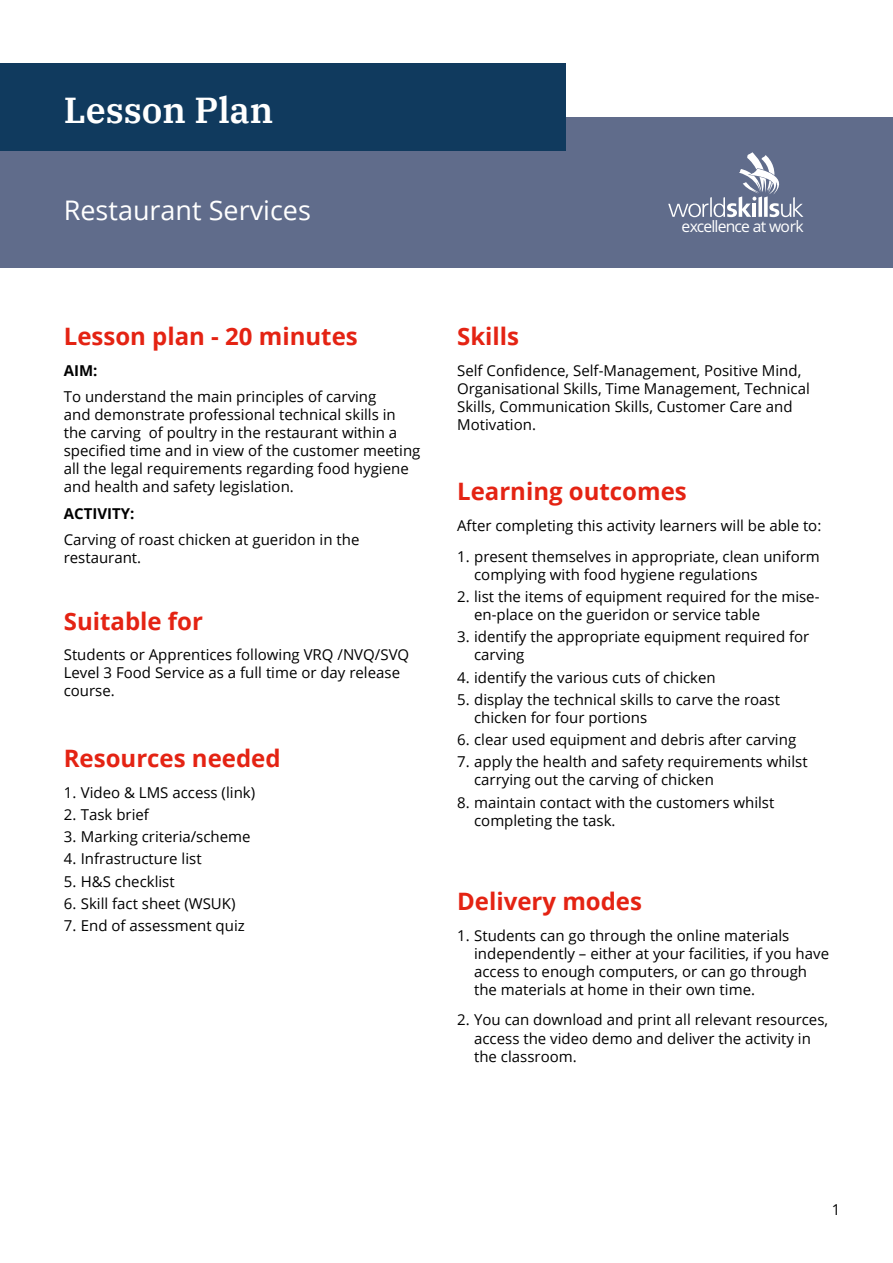
<style>
.page{position:relative;width:893px;height:1263px;background:#fff}
.page>*{position:absolute;margin:0;border:0;box-sizing:border-box;transform-origin:0 0}
.t1{font:600 36px "IBM Plex Serif";color:#fff}
.t2{font:27px "Open Sans";color:#fff}
.t3{font:700 24px "Open Sans";color:#e42313}
.t4{font:15.75px "Open Sans";letter-spacing:-.055em;color:#fff}
.t5{font:15px/18px "Open Sans";color:#000}
.t6{font:700 15px "Open Sans";color:#000}
</style>
<div class="page">
<div style="left:0;top:117px;width:893px;height:151px;background:#606c8b"></div>
<div style="left:0;top:64px;width:566px;height:87px;background:#103a5e"></div>
<svg style="left:668px;top:152px;width:135px;height:65px"></svg>
<h1 class="t1" style="left:64px;top:82px;width:211px">Lesson Plan</h1>
<h2 class="t2" style="left:64px;top:191px;width:249px">Restaurant Services</h2>
<p class="t4" style="left:681px;top:216px;width:124px">excellence at work</p>
<h3 class="t3" style="left:64px;top:319px;width:296px">Lesson plan - 20 minutes</h3>
<p class="t6" style="left:64px;top:360px;width:35px">AIM:</p>
<p class="t5" style="left:64px;top:387px;width:358px">To understand the main principles of carving<br>and demonstrate professional technical skills in the carving of poultry in the restaurant within a specified time and in view of the customer meeting all the legal requirements regarding food hygiene and health and safety legislation.</p>
<p class="t6" style="left:64px;top:503px;width:72px">ACTIVITY:</p>
<p class="t5" style="left:64px;top:530px;width:297px">Carving of roast chicken at gueridon in the restaurant.</p>
<h3 class="t3" style="left:64px;top:604px;width:141px">Suitable for</h3>
<p class="t5" style="left:64px;top:646px;width:347px">Students or Apprentices following VRQ /NVQ/SVQ<br>Level 3 Food Service as a full time or day release course.</p>
<h3 class="t3" style="left:64px;top:741px;width:218px">Resources needed</h3>
<p class="t5" style="left:64px;top:783px;width:193px">1. Video &amp; LMS access (link)</p>
<p class="t5" style="left:64px;top:805px;width:87px">2. Task brief</p>
<p class="t5" style="left:64px;top:827px;width:188px">3. Marking criteria/scheme</p>
<p class="t5" style="left:64px;top:850px;width:139px">4. Infrastructure list</p>
<p class="t5" style="left:64px;top:872px;width:112px">5. H&amp;S checklist</p>
<p class="t5" style="left:64px;top:894px;width:173px">6. Skill fact sheet (WSUK)</p>
<p class="t5" style="left:64px;top:916px;width:183px">7. End of assessment quiz</p>
<h3 class="t3" style="left:457px;top:319px;width:63px">Skills</h3>
<p class="t5" style="left:457px;top:361px;width:354px">Self Confidence, Self-Management, Positive Mind, Organisational Skills, Time Management, Technical Skills, Communication Skills, Customer Care and Motivation.</p>
<h3 class="t3" style="left:457px;top:475px;width:231px">Learning outcomes</h3>
<p class="t5" style="left:457px;top:516px;width:366px">After completing this activity learners will be able to:</p>
<p class="t5" style="left:474px;top:547px;width:347px;text-indent:-17px">1. present themselves in appropriate, clean uniform complying with food hygiene regulations</p>
<p class="t5" style="left:474px;top:587px;width:347px;text-indent:-17px">2. list the items of equipment required for the mise&shy;en-place on the gueridon or service table</p>
<p class="t5" style="left:474px;top:627px;width:337px;text-indent:-17px">3. identify the appropriate equipment required for carving</p>
<p class="t5" style="left:457px;top:668px;width:260px">4. identify the various cuts of chicken</p>
<p class="t5" style="left:474px;top:690px;width:307px;text-indent:-17px">5. display the technical skills to carve the roast chicken for four portions</p>
<p class="t5" style="left:457px;top:730px;width:341px">6. clear used equipment and debris after carving</p>
<p class="t5" style="left:474px;top:752px;width:335px;text-indent:-17px">7. apply the health and safety requirements whilst carrying out the carving of chicken</p>
<p class="t5" style="left:474px;top:793px;width:302px;text-indent:-17px">8. maintain contact with the customers whilst completing the task.</p>
<h3 class="t3" style="left:457px;top:884px;width:186px">Delivery modes</h3>
<p class="t5" style="left:474px;top:926px;width:356px;text-indent:-17px">1. Students can go through the online materials independently – either at your facilities, if you have access to enough computers, or can go through the materials at home in their own time.</p>
<p class="t5" style="left:474px;top:1011px;width:356px;text-indent:-17px">2. You can download and print all relevant resources, access the video demo and deliver the activity in the classroom.</p>
<p class="t5" style="left:832px;top:1200px;width:10px">1</p>
</div>
